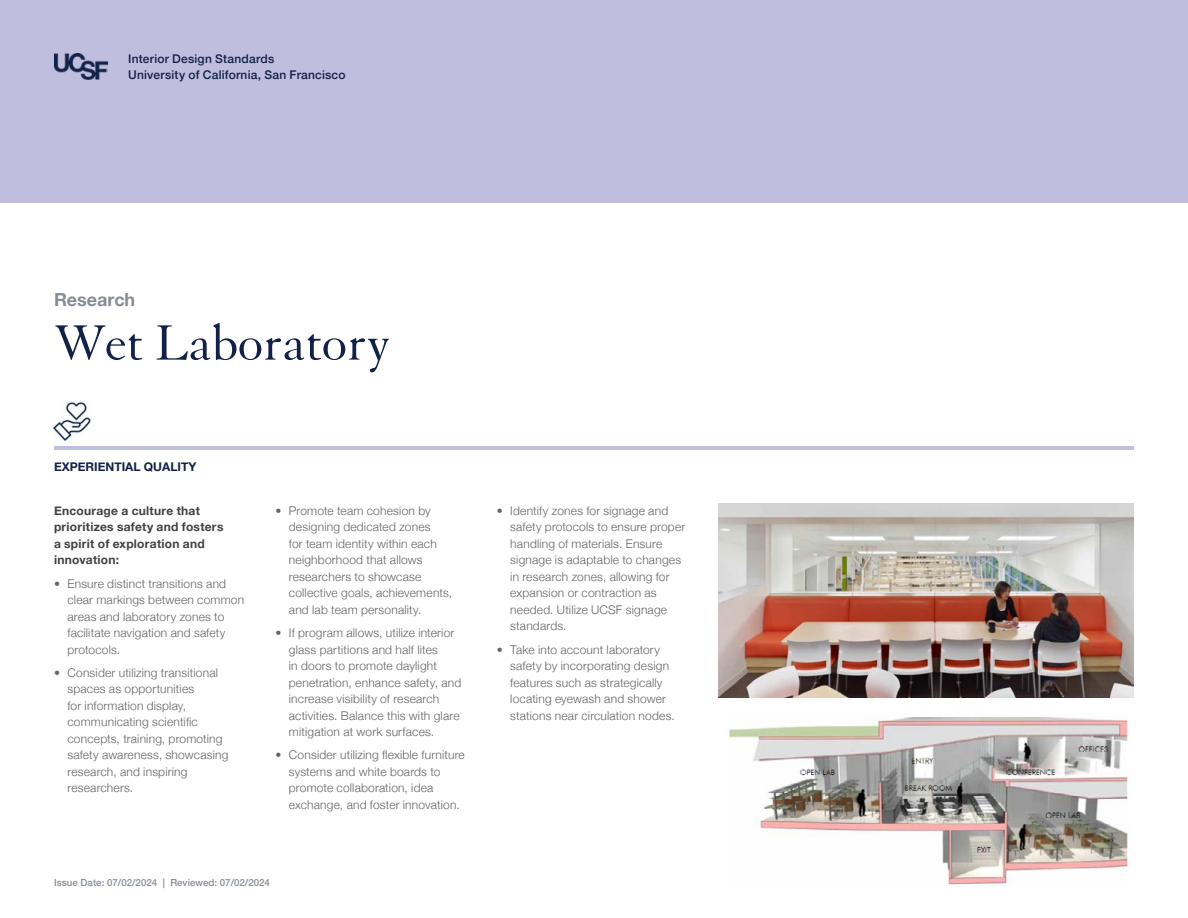
<style>
.page{position:relative;width:1188px;height:918px;background:#fff}
.page>*{position:absolute;margin:0;border:0;box-sizing:border-box;transform-origin:0 0}
.t1{font:54px "Granjon LT Std";color:#122147}
.t2{font:700 18px "Helvetica Neue";color:#878d96}
.t3{font:300 12px/16.5px "Helvetica Neue";letter-spacing:.015em;color:#636466}
.t4{font:700 12px/16.5px "Helvetica Neue";letter-spacing:.025em;color:#414042}
.t5{font:500 12px/16.5px "Helvetica Neue";letter-spacing:.015em;color:#122147}
.t6{font:700 12px "Helvetica Neue";color:#122147}
.t7{font:500 9.75px "Helvetica Neue";color:#878d96}
</style>
<div class="page">
<div style="left:0;top:0;width:1188px;height:202px;background:#c0bedf"></div>
<img style="left:54px;top:54px;width:53px;height:25px">
<img style="left:52px;top:402px;width:39px;height:39px">
<hr style="left:54px;top:446px;width:1080px;height:4px;background:#c0bedf">
<img style="left:718px;top:503px;width:416px;height:195px">
<img style="left:729px;top:717px;width:399px;height:168px">
<p class="t5" style="left:128px;top:49px;width:219px">Interior Design Standards<br>University of California, San Francisco</p>
<h1 class="t2" style="left:54px;top:285px;width:83px">Research</h1>
<h1 class="t1" style="left:54px;top:314px;width:338px">Wet Laboratory</h1>
<h2 class="t6" style="left:54px;top:457px;width:144px">EXPERIENTIAL QUALITY</h2>
<h3 class="t4" style="left:54px;top:503px;width:171px">Encourage a culture that prioritizes safety and fosters a spirit of exploration and innovation:</h3>
<p class="t3" style="left:68px;top:574px;width:178px;text-indent:-14px">• Ensure distinct transitions and clear markings between common areas and laboratory zones to facilitate navigation and safety protocols.</p>
<p class="t3" style="left:67px;top:664px;width:162px;text-indent:-13px">• Consider utilizing transitional spaces as opportunities<br>for information display, communicating scientific concepts, training, promoting safety awareness, showcasing research, and inspiring researchers.</p>
<p class="t3" style="left:289px;top:501px;width:165px;text-indent:-14px">• Promote team cohesion by designing dedicated zones<br>for team identity within each neighborhood that allows researchers to showcase collective goals, achievements, and lab team personality.</p>
<p class="t3" style="left:289px;top:624px;width:174px;text-indent:-14px">• If program allows, utilize interior glass partitions and half lites<br>in doors to promote daylight penetration, enhance safety, and increase visibility of research activities. Balance this with glare mitigation at work surfaces.</p>
<p class="t3" style="left:289px;top:746px;width:177px;text-indent:-14px">• Consider utilizing flexible furniture systems and white boards to promote collaboration, idea exchange, and foster innovation.</p>
<p class="t7" style="left:54px;top:874px;width:218px">Issue Date: 07/02/2024 | Reviewed: 07/02/2024</p>
<p class="t3" style="left:510px;top:501px;width:176px;text-indent:-14px">• Identify zones for signage and safety protocols to ensure proper handling of materials. Ensure signage is adaptable to changes in research zones, allowing for expansion or contraction as needed. Utilize UCSF signage standards.</p>
<p class="t3" style="left:510px;top:640px;width:166px;text-indent:-14px">• Take into account laboratory safety by incorporating design features such as strategically locating eyewash and shower stations near circulation nodes.</p>
</div>
